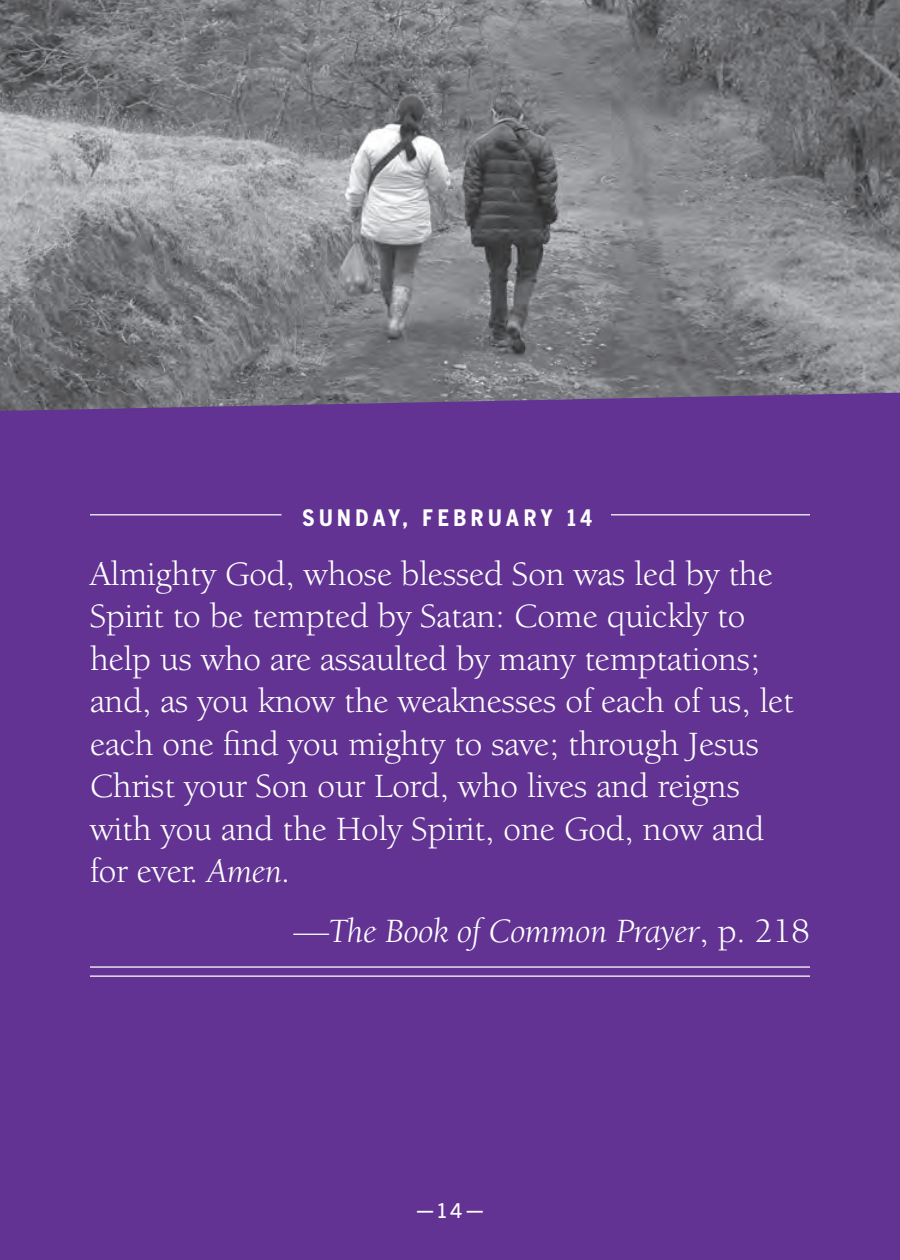
<style>
.page{position:relative;width:900px;height:1260px;background:#fff}
.page>*{position:absolute;margin:0;border:0;box-sizing:border-box;transform-origin:0 0}
.t1{font:35px/42.5px "Berkeley Oldstyle IT Cby BT";color:#fff}
.t2{font:italic 35px "Berkeley Oldstyle IT Cby BT";color:#fff}
.t3{font:700 condensed 22.5px "Benton Gothic";letter-spacing:.2em;color:#fff}
.t4{font:500 20px "Benton Gothic";color:#fff}
.s1{font-style:italic}
.s2{font-style:normal}
</style>
<div class="page">
<img style="left:0;top:0;width:900px;height:393px">
<svg style="left:0;top:393px;width:900px;height:42px;background:#65408c"></svg>
<div style="left:0;top:435px;width:900px;height:825px;background:#623393"></div>
<hr style="left:90px;top:514px;width:191px;height:1px;background:#fff">
<hr style="left:611px;top:514px;width:199px;height:1px;background:#fff">
<hr style="left:90px;top:966px;width:720px;height:2px;background:#fff">
<hr style="left:90px;top:976px;width:720px;height:1px;background:#fff">
<p class="t3" style="left:302px;top:504px;width:291px">SUNDAY, FEBRUARY 14</p>
<p class="t1" style="left:90px;top:552px;width:705px">Almighty God, whose blessed Son was led by the Spirit to be tempted by Satan: Come quickly to help us who are assaulted by many temptations; and, as you know the weaknesses of each of us, let each one find you mighty to save; through Jesus Christ your Son our Lord, who lives and reigns with you and the Holy Spirit, one God, now and for ever. <span class="s1">Amen.</span></p>
<p class="t2" style="left:293px;top:910px;width:518px"><span class="s2">—</span>The Book of Common Prayer<span class="s2">, p. 218</span></p>
<p class="t4" style="left:416px;top:1199px;width:70px">—14—</p>
</div>
